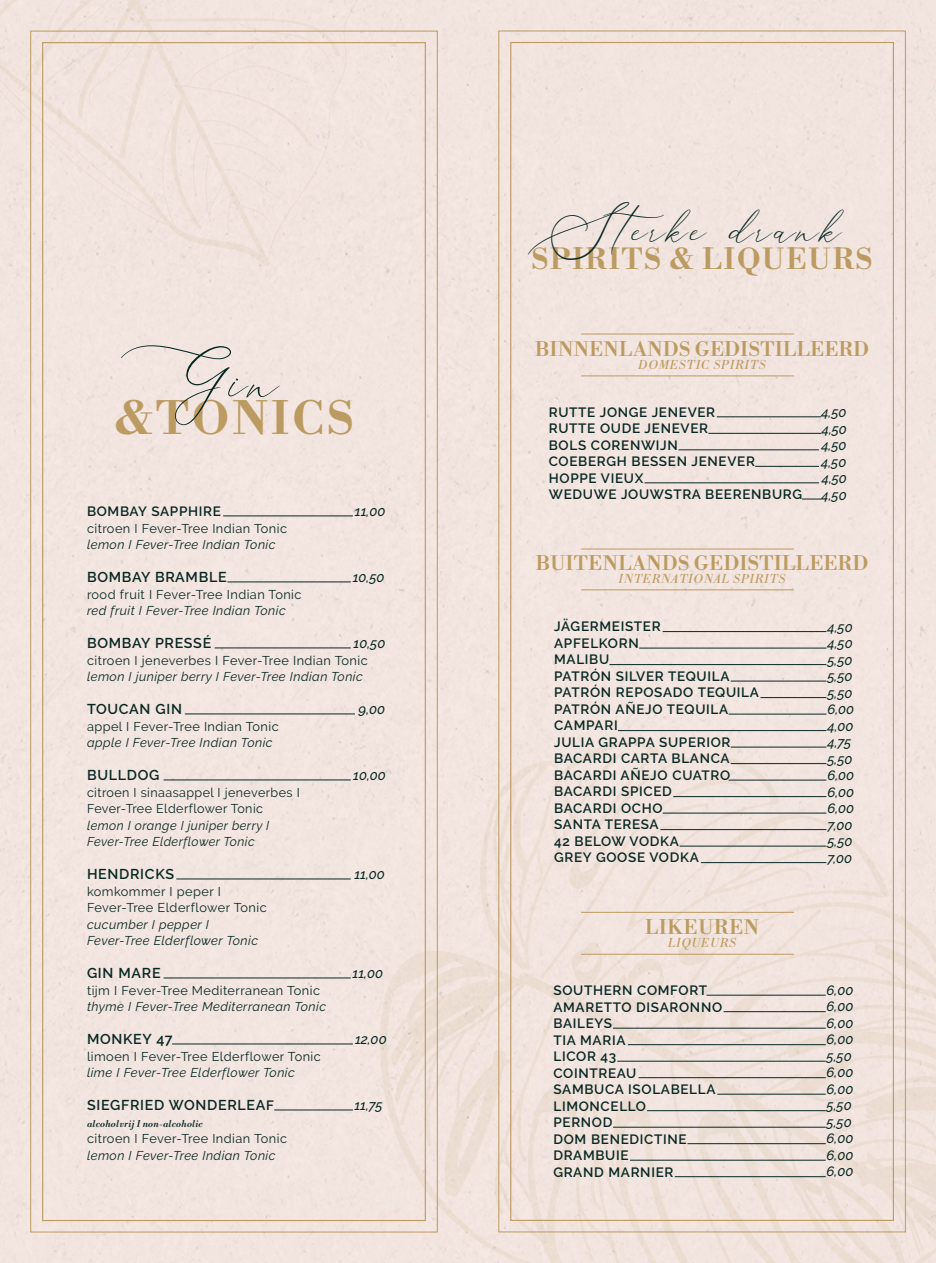
<style>
.page{position:relative;width:936px;height:1263px;background:#fff}
.page>*{position:absolute;margin:0;border:0;box-sizing:border-box;transform-origin:0 0}
.t1{font:60px "Aerotis";color:#072723}
.t2{font:45px "Aerotis";letter-spacing:.075em;color:#072723}
.t3{font:45px "Libre Bodoni";letter-spacing:.075em;color:#bc9b62}
.t4{font:28.5px "Libre Bodoni";letter-spacing:.075em;color:#bc9b62}
.t5{font:19.5px "Libre Bodoni";letter-spacing:.03em;color:#bc9b62}
.t6{font:19.5px "Libre Bodoni";letter-spacing:.05em;color:#bc9b62}
.t7{font:600 14.25px "Raleway";letter-spacing:.05em;color:#082724}
.t8{font:600 13.5px/16.5px "Raleway";letter-spacing:.05em;color:#082724}
.t9{font:italic 500 13.5px/16.5px "Raleway";color:#082724}
.t10{font:12.75px/16.5px "Raleway";letter-spacing:.035em;color:#082724}
.t11{font:italic 12.75px/16.5px "Raleway";letter-spacing:.035em;color:#082724}
.t12{font:italic 12px "Libre Bodoni";letter-spacing:.075em;color:#bc9b62}
.t13{font:italic 9px "Libre Bodoni";letter-spacing:.035em;color:#082724}
.s1{font-size:13.5px}
</style>
<div class="page">
<div style="left:0;top:0;width:935px;height:1263px;background:#f2e5df"></div>
<div style="left:341px;top:0;width:22px;height:266px;background:#f2e5df"></div>
<svg style="left:0;top:0;width:341px;height:268px;background:#f0e3dc"></svg>
<svg style="left:377px;top:936px;width:12px;height:327px;background:#f0e3db"></svg>
<svg style="left:473px;top:731px;width:462px;height:18px;background:#efe2db"></svg>
<svg style="left:389px;top:749px;width:546px;height:514px;background:#efe2db"></svg>
<svg style="left:390px;top:784px;width:140px;height:413px;background:#f0e2db"></svg>
<svg style="left:874px;top:942px;width:61px;height:57px;background:#eddfd6"></svg>
<svg style="left:729px;top:1019px;width:206px;height:244px;background:#eddfd6"></svg>
<hr style="left:223px;top:516px;width:130px;height:1px;background:#082724">
<hr style="left:227px;top:582px;width:124px;height:1px;background:#082724">
<hr style="left:215px;top:648px;width:136px;height:1px;background:#082724">
<hr style="left:185px;top:714px;width:170px;height:1px;background:#082724">
<hr style="left:163px;top:780px;width:188px;height:1px;background:#082724">
<hr style="left:176px;top:879px;width:175px;height:1px;background:#082724">
<hr style="left:163px;top:978px;width:188px;height:1px;background:#082724">
<hr style="left:172px;top:1044px;width:181px;height:1px;background:#082724">
<hr style="left:274px;top:1110px;width:79px;height:1px;background:#082724">
<hr style="left:716px;top:417px;width:105px;height:1px;background:#082724">
<hr style="left:708px;top:433px;width:113px;height:1px;background:#082724">
<hr style="left:678px;top:450px;width:141px;height:1px;background:#082724">
<hr style="left:755px;top:466px;width:64px;height:1px;background:#082724">
<hr style="left:644px;top:483px;width:175px;height:1px;background:#082724">
<svg style="left:801px;top:499px;width:20px;height:1px"></svg>
<hr style="left:662px;top:631px;width:164px;height:1px;background:#082724">
<hr style="left:639px;top:648px;width:187px;height:1px;background:#082724">
<hr style="left:609px;top:664px;width:217px;height:1px;background:#082724">
<hr style="left:730px;top:681px;width:96px;height:1px;background:#082724">
<hr style="left:760px;top:697px;width:66px;height:1px;background:#082724">
<hr style="left:728px;top:714px;width:98px;height:1px;background:#082724">
<hr style="left:618px;top:730px;width:208px;height:1px;background:#082724">
<hr style="left:730px;top:747px;width:96px;height:1px;background:#082724">
<hr style="left:730px;top:763px;width:96px;height:1px;background:#082724">
<hr style="left:728px;top:780px;width:98px;height:1px;background:#082724">
<hr style="left:673px;top:796px;width:153px;height:1px;background:#082724">
<hr style="left:662px;top:813px;width:164px;height:1px;background:#082724">
<hr style="left:660px;top:829px;width:166px;height:1px;background:#082724">
<hr style="left:679px;top:846px;width:147px;height:1px;background:#082724">
<hr style="left:701px;top:862px;width:125px;height:1px;background:#082724">
<hr style="left:706px;top:995px;width:119px;height:1px;background:#082724">
<hr style="left:723px;top:1011px;width:102px;height:1px;background:#082724">
<hr style="left:613px;top:1028px;width:212px;height:1px;background:#082724">
<hr style="left:628px;top:1044px;width:197px;height:1px;background:#082724">
<hr style="left:617px;top:1061px;width:208px;height:1px;background:#082724">
<hr style="left:638px;top:1077px;width:187px;height:1px;background:#082724">
<hr style="left:717px;top:1094px;width:108px;height:1px;background:#082724">
<hr style="left:647px;top:1110px;width:178px;height:1px;background:#082724">
<hr style="left:613px;top:1127px;width:212px;height:1px;background:#082724">
<hr style="left:687px;top:1143px;width:138px;height:1px;background:#082724">
<hr style="left:630px;top:1160px;width:195px;height:1px;background:#082724">
<hr style="left:674px;top:1176px;width:151px;height:1px;background:#082724">
<hr style="left:581px;top:376px;width:212px;height:1px;background:#bc9b62">
<hr style="left:581px;top:334px;width:213px;height:1px;background:#bc9b62">
<hr style="left:581px;top:590px;width:212px;height:1px;background:#bc9b62">
<hr style="left:581px;top:549px;width:213px;height:1px;background:#bc9b62">
<hr style="left:581px;top:954px;width:212px;height:1px;background:#bc9b62">
<hr style="left:581px;top:912px;width:213px;height:1px;background:#bc9b62">
<h1 class="t1" style="left:121px;top:347px;width:159px">Gin</h1>
<h2 class="t3" style="left:115px;top:382px;width:240px">&amp;TONICS</h2>
<p class="t8" style="left:87px;top:503px;width:135px">BOMBAY SAPPHIRE</p>
<p class="t10" style="left:87px;top:520px;width:201px">citroen I Fever-Tree Indian Tonic</p>
<p class="t11" style="left:87px;top:536px;width:190px">lemon I Fever-Tree Indian Tonic</p>
<p class="t7" style="left:87px;top:569px;width:141px">BOMBAY BRAMBLE</p>
<p class="t10" style="left:87px;top:586px;width:216px">rood fruit I Fever-Tree Indian Tonic</p>
<p class="t11" style="left:87px;top:602px;width:200px">red fruit I Fever-Tree Indian Tonic</p>
<p class="t7" style="left:87px;top:635px;width:126px">BOMBAY PRESSÉ</p>
<p class="t10" style="left:87px;top:652px;width:282px">citroen I jeneverbes I Fever-Tree Indian Tonic</p>
<p class="t11" style="left:87px;top:668px;width:277px">lemon I juniper berry I Fever-Tree Indian Tonic</p>
<p class="t7" style="left:87px;top:701px;width:96px">TOUCAN GIN</p>
<p class="t10" style="left:87px;top:718px;width:193px">appel I Fever-Tree Indian Tonic</p>
<p class="t11" style="left:87px;top:734px;width:187px">apple I Fever-Tree Indian Tonic</p>
<p class="t7" style="left:87px;top:767px;width:74px">BULLDOG</p>
<p class="t10" style="left:87px;top:784px;width:214px">citroen I sinaasappel I jeneverbes I<br>Fever-Tree Elderflower Tonic</p>
<p class="t11" style="left:87px;top:817px;width:184px">lemon I orange I juniper berry I<br>Fever-Tree Elderflower Tonic</p>
<p class="t7" style="left:87px;top:866px;width:89px">HENDRICKS</p>
<p class="t10" style="left:87px;top:883px;width:181px">komkommer I peper I<br>Fever-Tree Elderflower Tonic</p>
<p class="t11" style="left:87px;top:916px;width:172px">cucumber I pepper I<br>Fever-Tree Elderflower Tonic</p>
<p class="t7" style="left:87px;top:965px;width:75px">GIN MARE</p>
<p class="t10" style="left:87px;top:982px;width:234px">tijm I Fever-Tree Mediterranean Tonic</p>
<p class="t11" style="left:87px;top:998px;width:240px">thyme I Fever-Tree Mediterranean Tonic</p>
<p class="t7" style="left:87px;top:1031px;width:87px">MONKEY 47</p>
<p class="t10" style="left:87px;top:1048px;width:235px">limoen I Fever-Tree Elderflower Tonic</p>
<p class="t11" style="left:87px;top:1064px;width:209px">lime I Fever-Tree Elderflower Tonic</p>
<p class="t7" style="left:87px;top:1097px;width:188px">SIEGFRIED WONDERLEA<span class="s1">F</span></p>
<p class="t13" style="left:87px;top:1117px;width:117px">alcoholvrij I non-alcoholic</p>
<p class="t10" style="left:87px;top:1130px;width:201px">citroen I Fever-Tree Indian Tonic</p>
<p class="t11" style="left:87px;top:1147px;width:190px">lemon I Fever-Tree Indian Tonic</p>
<p class="t9" style="left:355px;top:503px;width:32px">11,00</p>
<p class="t9" style="left:352px;top:569px;width:33px">10,50</p>
<p class="t9" style="left:353px;top:635px;width:33px">10,50</p>
<p class="t9" style="left:358px;top:701px;width:28px">9,00</p>
<p class="t9" style="left:353px;top:767px;width:34px">10,00</p>
<p class="t9" style="left:354px;top:866px;width:32px">11,00</p>
<p class="t9" style="left:352px;top:965px;width:32px">11,00</p>
<p class="t9" style="left:355px;top:1031px;width:33px">12,00</p>
<p class="t9" style="left:354px;top:1097px;width:30px">11,75</p>
<h2 class="t2" style="left:528px;top:203px;width:315px">Sterke drank</h2>
<h3 class="t4" style="left:532px;top:236px;width:342px">SPIRITS &amp; LIQUEURS</h3>
<h3 class="t5" style="left:535px;top:333px;width:335px">BINNENLANDS GEDISTILLEERD</h3>
<p class="t12" style="left:638px;top:356px;width:129px">DOMESTIC SPIRITS</p>
<p class="t8" style="left:549px;top:404px;width:255px">RUTTE JONGE JENEVER<br>RUTTE OUDE JENEVER<br>BOLS CORENWIJN<br>COEBERGH BESSEN JENEVER<br>HOPPE VIEUX<br>WEDUWE JOUWSTRA BEERENBURG</p>
<p class="t9" style="left:821px;top:404px;width:27px;text-align:justify">4,50<br>4,50<br>4,50<br>4,50<br>4,50<br>4,50</p>
<h3 class="t5" style="left:536px;top:547px;width:334px">BUITENLANDS GEDISTILLEERD</h3>
<p class="t12" style="left:618px;top:570px;width:168px">INTERNATIONAL SPIRITS</p>
<p class="t8" style="left:554px;top:618px;width:206px">JÄGERMEISTER<br>APFELKORN<br>MALIBU<br>PATRÓN SILVER TEQUILA<br>PATRÓN REPOSADO TEQUILA<br>PATRÓN AÑEJO TEQUILA<br>CAMPARI<br>JULIA GRAPPA SUPERIOR<br>BACARDI CARTA BLANCA<br>BACARDI AÑEJO CUATRO<br>BACARDI SPICED<br>BACARDI OCHO<br>SANTA TERESA<br>42 BELOW VODKA<br>GREY GOOSE VODKA</p>
<h3 class="t6" style="left:645px;top:911px;width:115px">LIKEUREN</h3>
<p class="t12" style="left:668px;top:934px;width:69px">LIQUEURS</p>
<p class="t8" style="left:553px;top:982px;width:170px">SOUTHERN COMFORT<br>AMARETTO DISARONNO<br>BAILEYS<br>TIA MARIA<br>LICOR 43<br>COINTREAU<br>SAMBUCA ISOLABELLA<br>LIMONCELLO<br>PERNOD<br>DOM BENEDICTINE<br>DRAMBUIE<br>GRAND MARNIER</p>
<p class="t9" style="left:827px;top:618px;width:28px">4,50<br>4,50<br>5,50<br>5,50<br>5,50<br>6,00<br>4,00<br>4,75<br>5,50<br>6,00<br>6,00<br>6,00<br>7,00<br>5,50<br>7,00</p>
<p class="t9" style="left:826px;top:981px;width:28px">6,00<br>6,00<br>6,00<br>6,00<br>5,50<br>6,00<br>6,00<br>5,50<br>5,50<br>6,00<br>6,00<br>6,00</p>
</div>
